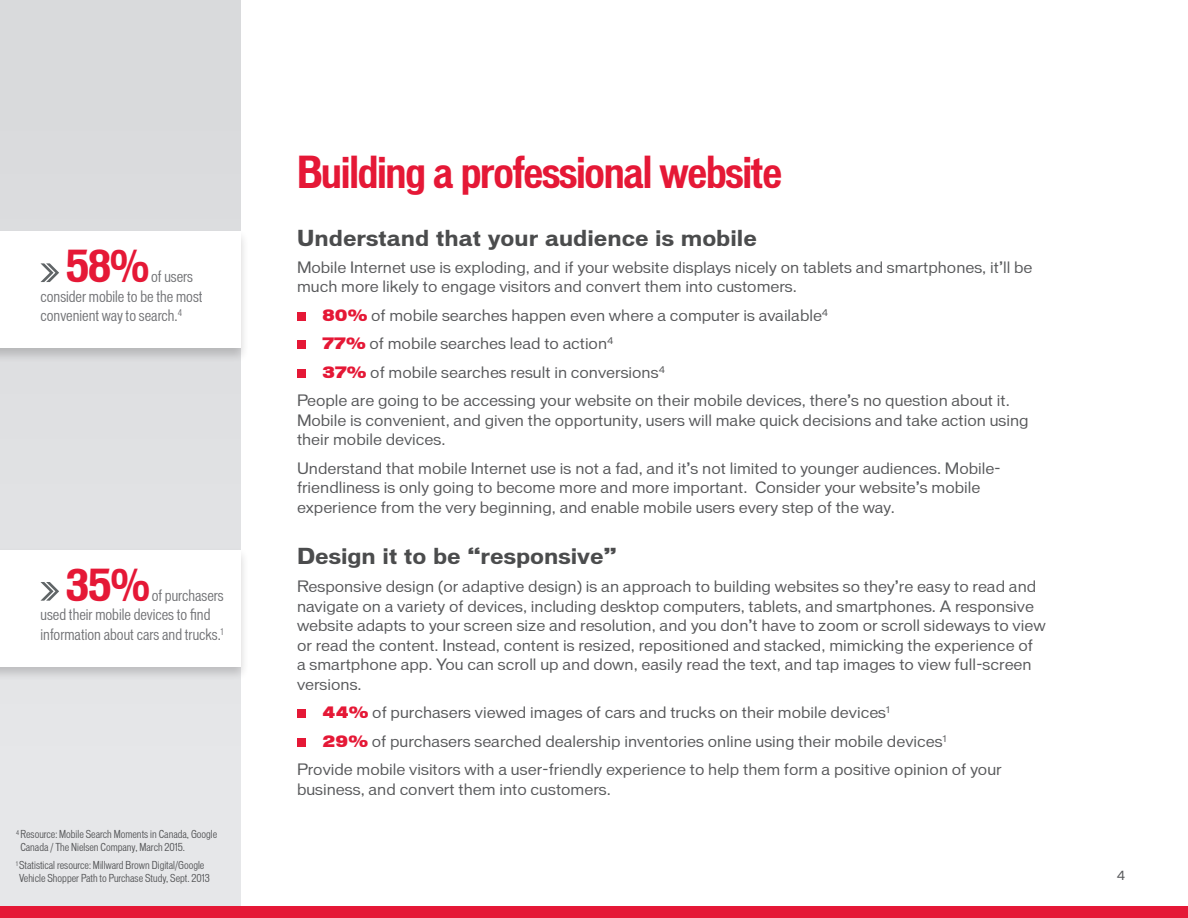
<style>
.page{position:relative;width:1188px;height:918px;background:#fff}
.page>*{position:absolute;margin:0;border:0;box-sizing:border-box;transform-origin:0 0}
.t1{font:700 condensed 42px "Vonnes";letter-spacing:-.03em;color:#e51836}
.t2{font:700 21px "Vonnes";color:#4b4c4d}
.t3{font:15px/19.5px "Vonnes";color:#57585a}
.t4{font:condensed 15px/19.5px "Vonnes";color:#717275}
.t5{font:12px "Vonnes";color:#57585a}
.t6{font:condensed 10.5px/12.6px "Vonnes";color:#57585a}
.s1{font-weight:900;color:#e51836}
</style>
<div class="page">
<div style="left:0;top:0;width:240px;height:918px;background:#e0e1e3"></div>
<div style="left:0;top:906px;width:1188px;height:12px;background:#e51836"></div>
<div style="left:297px;top:312px;width:9px;height:9px;background:#e51836"></div>
<div style="left:297px;top:340px;width:9px;height:9px;background:#e51836"></div>
<div style="left:297px;top:369px;width:9px;height:9px;background:#e51836"></div>
<div style="left:297px;top:709px;width:9px;height:9px;background:#e51836"></div>
<div style="left:297px;top:738px;width:9px;height:9px;background:#e51836"></div>
<div style="left:0;top:229px;width:249px;height:134px;background:#231f20;opacity:.2"></div>
<div style="left:0;top:231px;width:240px;height:117px;background:#fff"></div>
<div style="left:0;top:547px;width:249px;height:134px;background:#231f20;opacity:.2"></div>
<div style="left:0;top:550px;width:240px;height:117px;background:#fff"></div>
<svg style="left:40px;top:263px;width:19px;height:19px"></svg>
<svg style="left:40px;top:582px;width:19px;height:19px"></svg>
<h1 class="t1" style="left:66px;top:241px;width:85px">58%</h1>
<p class="t4" style="left:41px;top:267px;width:164px;text-indent:111px">of users consider mobile to be the most convenient way to search.<sup>4</sup></p>
<h1 class="t1" style="left:66px;top:559px;width:86px">35%</h1>
<p class="t4" style="left:41px;top:585px;width:185px;text-indent:111px">of purchasers used their mobile devices to find information about cars and trucks.<sup>1</sup></p>
<p class="t6" style="left:20px;top:828px;width:198px;text-indent:-4px"><sup>4</sup> Resource: Mobile Search Moments in Canada, Google<br>Canada / The Nielsen Company, March 2015.</p>
<p class="t6" style="left:16px;top:859px;width:195px"><sup>1</sup> Statistical resource: Millward Brown Digital/Google<br>Vehicle Shopper Path to Purchase Study, Sept. 2013</p>
<h1 class="t1" style="left:297px;top:146px;width:487px">Building a professional website</h1>
<h2 class="t2" style="left:297px;top:225px;width:461px">Understand that your audience is mobile</h2>
<p class="t3" style="left:297px;top:257px;width:737px">Mobile Internet use is exploding, and if your website displays nicely on tablets and smartphones, it’ll be much more likely to engage visitors and convert them into customers.</p>
<p class="t3" style="left:322px;top:305px;width:507px"><span class="s1">80%</span> of mobile searches happen even where a computer is available<sup>4</sup></p>
<p class="t3" style="left:322px;top:334px;width:292px"><span class="s1">77%</span> of mobile searches lead to action<sup>4</sup></p>
<p class="t3" style="left:322px;top:362px;width:344px"><span class="s1">37%</span> of mobile searches result in conversions<sup>4</sup></p>
<p class="t3" style="left:297px;top:391px;width:714px">People are going to be accessing your website on their mobile devices, there’s no question about it.</p>
<p class="t3" style="left:297px;top:410px;width:733px">Mobile is convenient, and given the opportunity, users will make quick decisions and take action using their mobile devices.</p>
<p class="t3" style="left:297px;top:458px;width:705px">Understand that mobile Internet use is not a fad, and it’s not limited to younger audiences. Mobile&shy;friendliness is only going to become more and more important. Consider your website’s mobile experience from the very beginning, and enable mobile users every step of the way.</p>
<h2 class="t2" style="left:297px;top:543px;width:321px">Design it to be “responsive”</h2>
<p class="t3" style="left:297px;top:577px;width:750px">Responsive design (or adaptive design) is an approach to building websites so they’re easy to read and navigate on a variety of devices, including desktop computers, tablets, and smartphones. A responsive website adapts to your screen size and resolution, and you don’t have to zoom or scroll sideways to view or read the content. Instead, content is resized, repositioned and stacked, mimicking the experience of<br>a smartphone app. You can scroll up and down, easily read the text, and tap images to view full-screen versions.</p>
<p class="t3" style="left:322px;top:703px;width:569px"><span class="s1">44%</span> of purchasers viewed images of cars and trucks on their mobile devices<sup>1</sup></p>
<p class="t3" style="left:322px;top:731px;width:625px"><span class="s1">29%</span> of purchasers searched dealership inventories online using their mobile devices<sup>1</sup></p>
<p class="t3" style="left:297px;top:760px;width:706px">Provide mobile visitors with a user-friendly experience to help them form a positive opinion of your</p>
<p class="t3" style="left:297px;top:779px;width:315px">business, and convert them into customers.</p>
<p class="t5" style="left:1117px;top:869px;width:10px">4</p>
</div>
